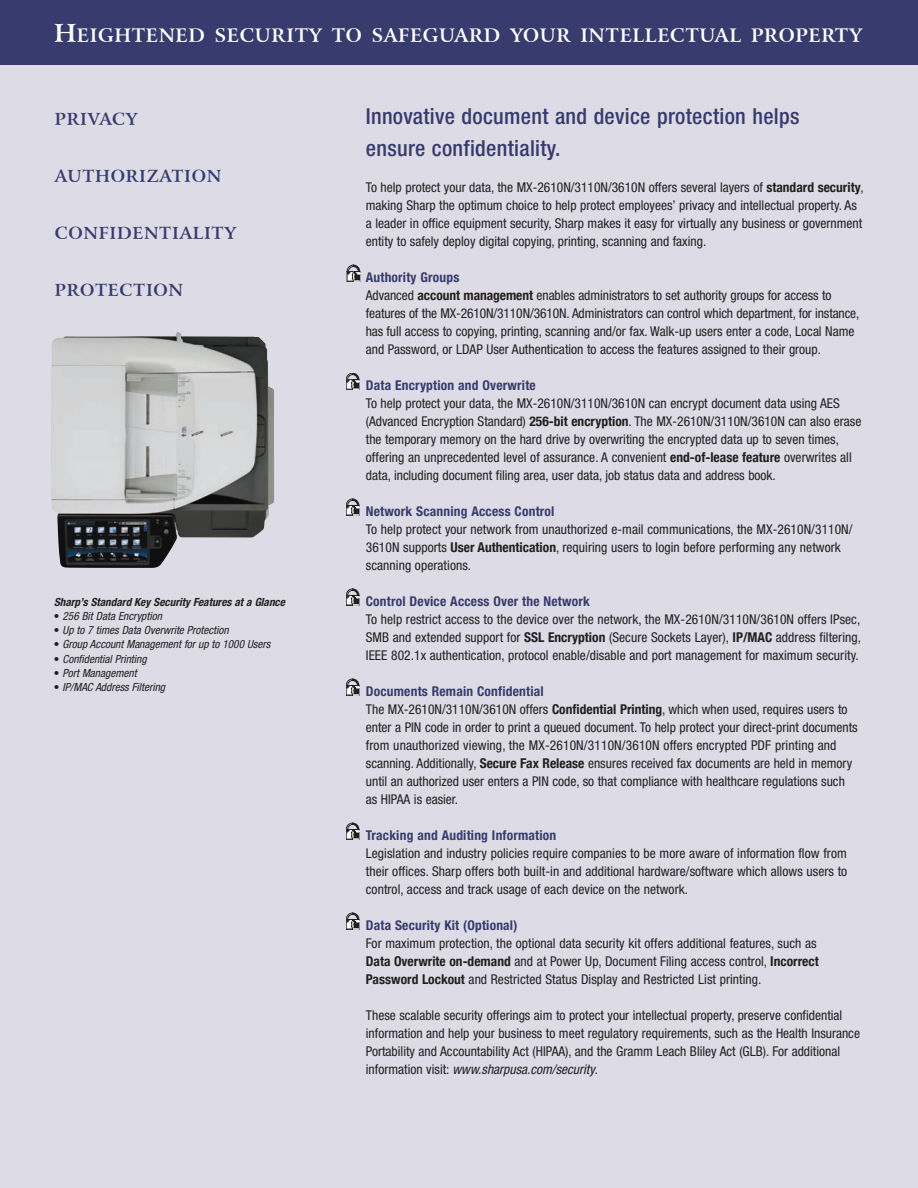
<style>
.page{position:relative;width:918px;height:1188px;background:#dddce6}
.page>*{position:absolute;margin:0;border:0;box-sizing:border-box;transform-origin:0 0}
.t1{font:500 condensed 22.2px/31.5px "Helvetica Neue LT Std";letter-spacing:.015em;color:#373b6d}
.t2{font:700 18.6px "Arrus BT";letter-spacing:.035em;color:#fff}
.t3{font:700 16.65px "Arrus BT";letter-spacing:.04em;color:#373b6d}
.t4{font:condensed 13.5px/18px "Helvetica Neue";color:#231f20}
.t5{font:700 condensed 13.5px "Helvetica Neue";letter-spacing:.015em;color:#373b6d}
.t6{font:italic condensed 11.25px "Helvetica Neue";color:#231f20}
.t7{font:italic 700 condensed 11.25px "Helvetica Neue";color:#231f20}
.s1{font-size:24.75px}
.s2{font-style:normal}
.s3{font-weight:700}
.s4{font-weight:700;color:#373b6d}
.s5{font-style:italic}
</style>
<div class="page">
<div style="left:0;top:0;width:918px;height:65px;background:#373b6d"></div>
<svg style="left:346px;top:373px;width:14px;height:17px"></svg>
<svg style="left:346px;top:589px;width:14px;height:17px"></svg>
<svg style="left:346px;top:499px;width:14px;height:17px"></svg>
<svg style="left:346px;top:679px;width:14px;height:17px"></svg>
<svg style="left:346px;top:823px;width:14px;height:17px"></svg>
<svg style="left:346px;top:913px;width:14px;height:17px"></svg>
<svg style="left:347px;top:265px;width:14px;height:17px"></svg>
<img style="left:51px;top:332px;width:223px;height:236px">
<h2 class="t2" style="left:54px;top:24px;width:810px"><span class="s1">H</span>EIGHTENED SECURITY TO SAFEGUARD YOUR INTELLECTUAL PROPERTY</h2>
<p class="t3" style="left:55px;top:109px;width:84px">PRIVACY</p>
<p class="t3" style="left:55px;top:166px;width:168px">AUTHORIZATION</p>
<p class="t3" style="left:55px;top:223px;width:183px">CONFIDENTIALITY</p>
<p class="t3" style="left:55px;top:280px;width:130px">PROTECTION</p>
<p class="t7" style="left:54px;top:598px;width:233px">Sharp’s Standard Key Security Features at a Glance</p>
<p class="t6" style="left:54px;top:612px;width:109px"><span class="s2">•</span> 256 Bit Data Encryption</p>
<p class="t6" style="left:54px;top:626px;width:176px"><span class="s2">•</span> Up to 7 times Data Overwrite Protection</p>
<p class="t6" style="left:54px;top:640px;width:218px"><span class="s2">•</span> Group Account Management for up to 1000 Users</p>
<p class="t6" style="left:54px;top:655px;width:94px"><span class="s2">•</span> Confidential Printing</p>
<p class="t6" style="left:54px;top:669px;width:84px"><span class="s2">•</span> Port Management</p>
<p class="t6" style="left:54px;top:683px;width:113px"><span class="s2">•</span> IP/MAC Address Filtering</p>
<h1 class="t1" style="left:366px;top:102px;width:435px">Innovative document and device protection helps ensure confidentiality.</h1>
<p class="t4" style="left:366px;top:179px;width:500px">To help protect your data, the MX-2610N/3110N/3610N offers several layers of <span class="s3">standard security</span>, making Sharp the optimum choice to help protect employees’ privacy and intellectual property. As a leader in office equipment security, Sharp makes it easy for virtually any business or government entity to safely deploy digital copying, printing, scanning and faxing.</p>
<p class="t4" style="left:366px;top:269px;width:495px"><span class="s4">Authority Groups<br></span>Advanced <span class="s3">account management</span> enables administrators to set authority groups for access to features of the MX-2610N/3110N/3610N. Administrators can control which department, for instance, has full access to copying, printing, scanning and/or fax. Walk-up users enter a code, Local Name and Password, or LDAP User Authentication to access the features assigned to their group.</p>
<p class="t5" style="left:366px;top:380px;width:172px">Data Encryption and Overwrite</p>
<p class="t4" style="left:366px;top:395px;width:497px">To help protect your data, the MX-2610N/3110N/3610N can encrypt document data using AES (Advanced Encryption Standard) <span class="s3">256-bit encryption</span>. The MX-2610N/3110N/3610N can also erase the temporary memory on the hard drive by overwriting the encrypted data up to seven times, offering an unprecedented level of assurance. A convenient <span class="s3">end-of-lease feature</span> overwrites all data, including document filing area, user data, job status data and address book.</p>
<p class="t5" style="left:366px;top:506px;width:190px">Network Scanning Access Control</p>
<p class="t4" style="left:366px;top:521px;width:488px">To help protect your network from unauthorized e-mail communications, the MX-2610N/3110N/<br>3610N supports <span class="s3">User Authentication</span>, requiring users to login before performing any network scanning operations.</p>
<p class="t5" style="left:366px;top:596px;width:226px">Control Device Access Over the Network</p>
<p class="t4" style="left:366px;top:611px;width:497px;text-align:justify">To help restrict access to the device over the network, the MX-2610N/3110N/3610N offers IPsec, SMB and extended support for <span class="s3">SSL Encryption</span> (Secure Sockets Layer), <span class="s3">IP/MAC</span> address filtering, IEEE 802.1x authentication, protocol enable/disable and port management for maximum security.</p>
<p class="t4" style="left:366px;top:683px;width:493px"><span class="s4">Documents Remain Confidential<br></span>The MX-2610N/3110N/3610N offers <span class="s3">Confidential Printing</span>, which when used, requires users to enter a PIN code in order to print a queued document. To help protect your direct-print documents from unauthorized viewing, the MX-2610N/3110N/3610N offers encrypted PDF printing and scanning. Additionally, <span class="s3">Secure Fax Release</span> ensures received fax documents are held in memory until an authorized user enters a PIN code, so that compliance with healthcare regulations such as HIPAA is easier.</p>
<p class="t5" style="left:366px;top:830px;width:192px">Tracking and Auditing Information</p>
<p class="t4" style="left:366px;top:845px;width:483px;text-align:justify">Legislation and industry policies require companies to be more aware of information flow from their offices. Sharp offers both built-in and additional hardware/software which allows users to control, access and track usage of each device on the network.</p>
<p class="t5" style="left:366px;top:920px;width:153px">Data Security Kit (Optional)</p>
<p class="t4" style="left:366px;top:935px;width:454px">For maximum protection, the optional data security kit offers additional features, such as<br><span class="s3">Data Overwrite on-demand</span> and at Power Up, Document Filing access control, <span class="s3">Incorrect<br>Password Lockout</span> and Restricted Status Display and Restricted List printing.</p>
<p class="t4" style="left:366px;top:1007px;width:496px">These scalable security offerings aim to protect your intellectual property, preserve confidential information and help your business to meet regulatory requirements, such as the Health Insurance Portability and Accountability Act (HIPAA), and the Gramm Leach Bliley Act (GLB). For additional information visit: <span class="s5">www.sharpusa.com/security</span>.</p>
</div>
